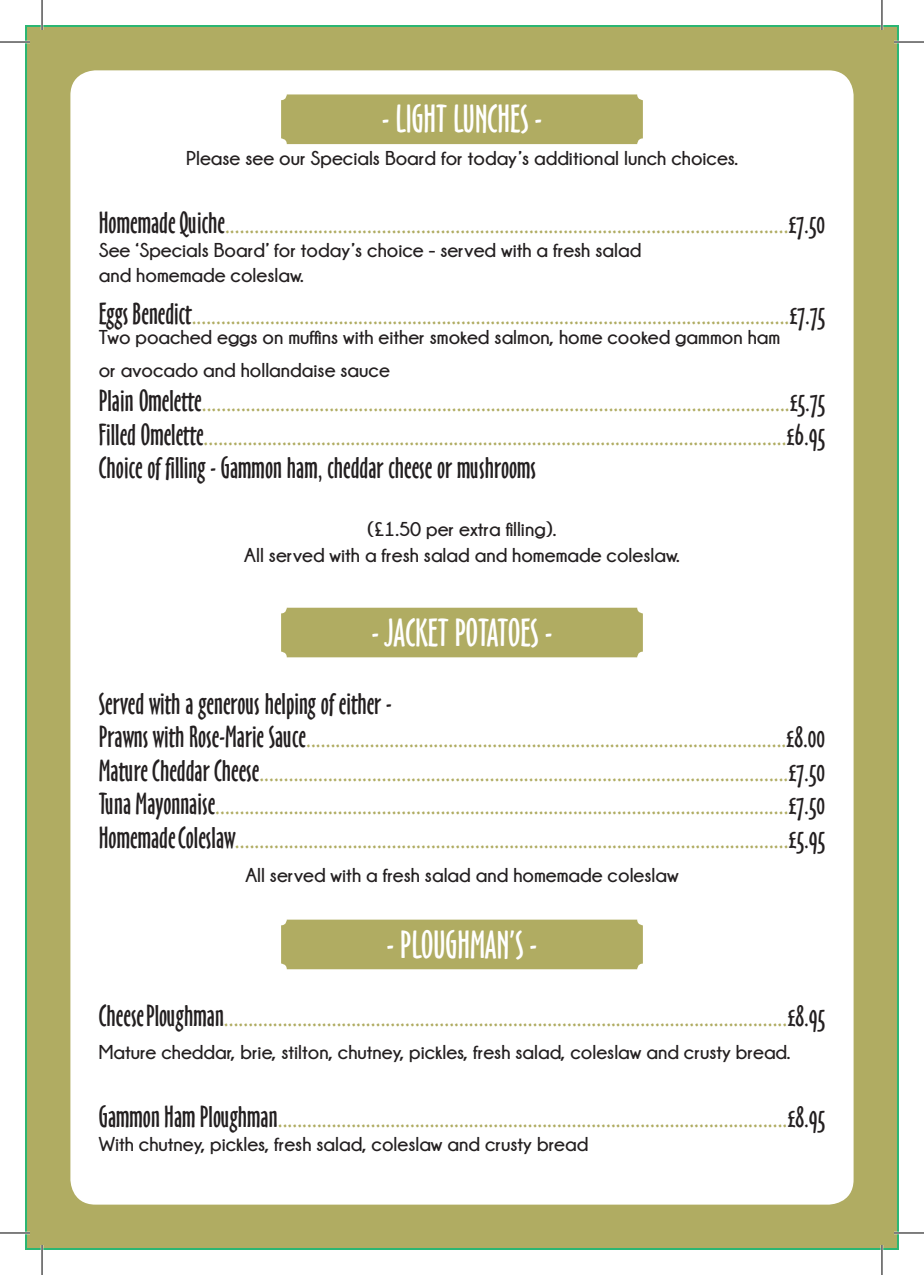
<style>
.page{position:relative;width:924px;height:1275px;background:#fff}
.page>*{position:absolute;margin:0;border:0;box-sizing:border-box;transform-origin:0 0}
.t1{font:36px "Oz Handicraft BT";color:#fff}
.t2{font:28px/33.6px "Oz Handicraft BT";color:#b0ac62}
.t3{font:28px "Oz Handicraft BT";color:#231f20}
.t4{font:700 20px "Champagne&Limousines";color:#231f20}
.s1{color:#231f20}
</style>
<div class="page">
<div style="left:25px;top:25px;width:873px;height:1225px;background:#b0ac62;border:2px solid #2bb673"></div>
<div style="left:71px;top:71px;width:781px;height:1132px;background:#fff;border-radius:24px"></div>
<div style="left:281px;top:608px;width:361px;height:49px;background:#b0ac62;border-radius:6px"></div>
<div style="left:281px;top:94px;width:361px;height:50px;background:#b0ac62;border-radius:6px"></div>
<div style="left:281px;top:919px;width:361px;height:50px;background:#b0ac62;border-radius:6px"></div>
<hr style="left:0;top:41px;width:30px;height:2px;background:#fff">
<hr style="left:893px;top:41px;width:30px;height:2px;background:#fff">
<hr style="left:0;top:1231px;width:30px;height:3px;background:#fff">
<hr style="left:893px;top:1231px;width:30px;height:3px;background:#fff">
<hr style="left:41px;top:0;width:2px;height:30px;background:#fff">
<hr style="left:41px;top:1245px;width:2px;height:30px;background:#fff">
<hr style="left:880px;top:0;width:2px;height:30px;background:#fff">
<hr style="left:880px;top:1245px;width:2px;height:30px;background:#fff">
<hr style="left:0;top:42px;width:30px;height:1px;background:#000">
<hr style="left:893px;top:42px;width:30px;height:1px;background:#000">
<hr style="left:0;top:1232px;width:30px;height:1px;background:#000">
<hr style="left:893px;top:1232px;width:30px;height:1px;background:#000">
<hr style="left:42px;top:0;width:1px;height:30px;background:#000">
<hr style="left:42px;top:1245px;width:1px;height:30px;background:#000">
<hr style="left:881px;top:0;width:1px;height:30px;background:#000">
<hr style="left:881px;top:1245px;width:1px;height:30px;background:#000">
<p class="t1" style="left:382px;top:98px;width:161px">- LIGHT LUNCHES -</p>
<p class="t4" style="left:186px;top:147px;width:553px">Please see our Specials Board for today’s additional lunch choices.</p>
<p class="t2" style="left:99px;top:206px;width:727px"><span class="s1">Homemade Quiche</span>...................................................................................................................<span class="s1">£7.50</span></p>
<p class="t4" style="left:99px;top:239px;width:543px">See ‘Specials Board’ for today’s choice - served with a fresh salad</p>
<p class="t4" style="left:99px;top:264px;width:206px">and homemade coleslaw.</p>
<p class="t2" style="left:99px;top:297px;width:727px"><span class="s1">Eggs Benedict</span>..........................................................................................................................<span class="s1">£7.75</span></p>
<p class="t4" style="left:99px;top:326px;width:682px">Two poached eggs on muffins with either smoked salmon, home cooked gammon ham</p>
<p class="t4" style="left:99px;top:359px;width:292px">or avocado and hollandaise sauce</p>
<p class="t2" style="left:99px;top:384px;width:727px"><span class="s1">Plain Omelette</span>........................................................................................................................<span class="s1">£5.75<br>Filled Omelette</span>.......................................................................................................................<span class="s1">£6.95</span></p>
<p class="t3" style="left:99px;top:452px;width:438px">Choice of filling - Gammon ham, cheddar cheese or mushrooms</p>
<p class="t4" style="left:367px;top:518px;width:190px">(£1.50 per extra filling).</p>
<p class="t4" style="left:244px;top:543px;width:436px">All served with a fresh salad and homemade coleslaw.</p>
<p class="t1" style="left:371px;top:612px;width:182px">- JACKET POTATOES -</p>
<p class="t3" style="left:99px;top:687px;width:294px">Served with a generous helping of either -</p>
<p class="t2" style="left:99px;top:720px;width:727px"><span class="s1">Prawns with Rose-Marie Sauce</span>..................................................................................................<span class="s1">£8.00</span></p>
<p class="t2" style="left:99px;top:754px;width:727px"><span class="s1">Mature Cheddar Cheese</span>............................................................................................................<span class="s1">£7.50</span></p>
<p class="t2" style="left:99px;top:787px;width:727px"><span class="s1">Tuna Mayonnaise</span>.....................................................................................................................<span class="s1">£7.50</span></p>
<p class="t2" style="left:99px;top:821px;width:727px"><span class="s1">Homemade Coleslaw</span>.................................................................................................................<span class="s1">£5.95</span></p>
<p class="t4" style="left:245px;top:863px;width:434px">All served with a fresh salad and homemade coleslaw</p>
<p class="t1" style="left:387px;top:924px;width:152px">- PLOUGHMAN’S -</p>
<p class="t2" style="left:99px;top:999px;width:727px"><span class="s1">Cheese Ploughman</span>...................................................................................................................<span class="s1">£8.95</span></p>
<p class="t4" style="left:99px;top:1041px;width:692px">Mature cheddar, brie, stilton, chutney, pickles, fresh salad, coleslaw and crusty bread.</p>
<p class="t2" style="left:99px;top:1099px;width:727px"><span class="s1">Gammon Ham Ploughman</span>........................................................................................................<span class="s1">£8.95</span></p>
<p class="t4" style="left:99px;top:1132px;width:491px">With chutney, pickles, fresh salad, coleslaw and crusty bread</p>
</div>
